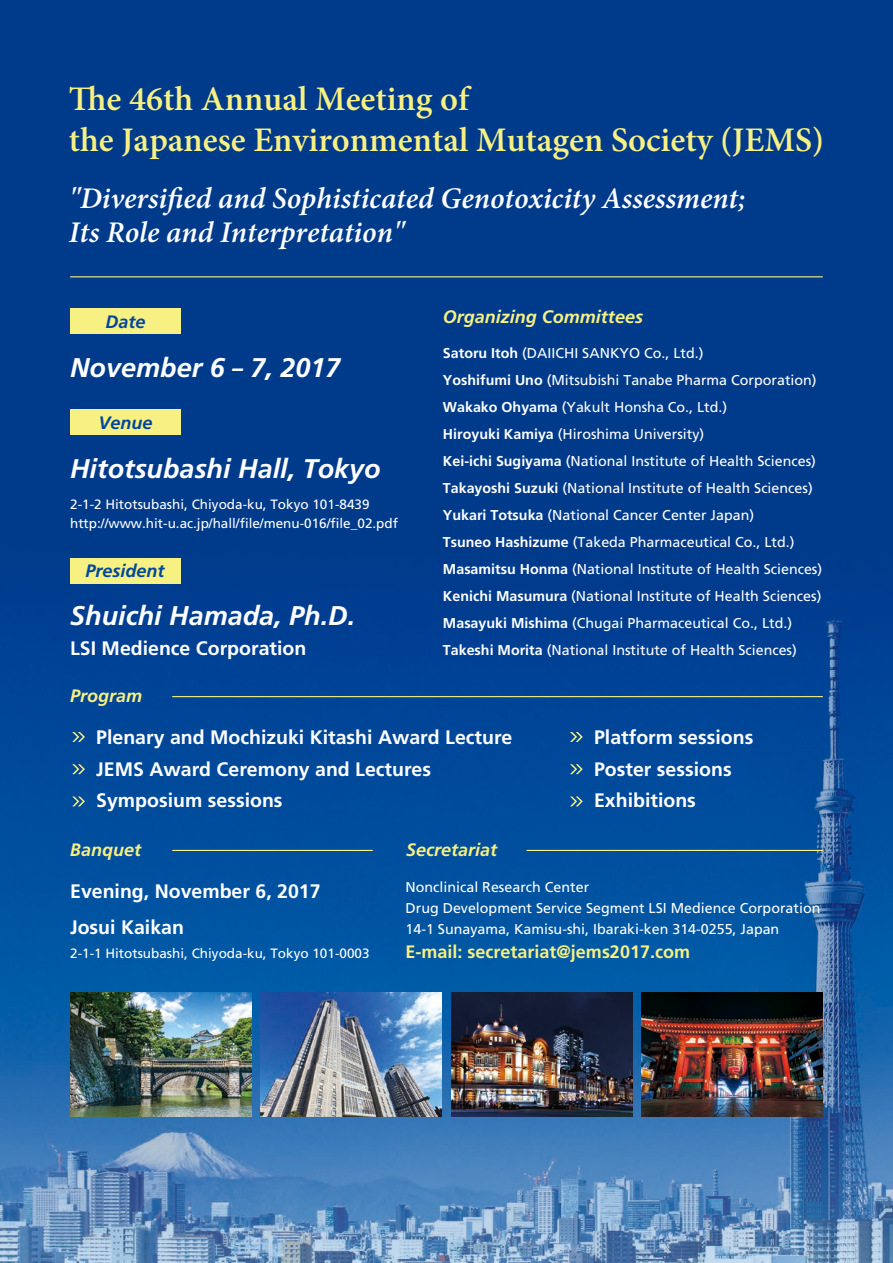
<style>
.page{position:relative;width:893px;height:1263px;background:#003b8b}
.page>*{position:absolute;margin:0;border:0;box-sizing:border-box;transform-origin:0 0}
.t1{font:600 34.5px/41.1px "Minion Pro";color:#f7f082}
.t2{font:italic 600 30px/33.2px "Minion Pro";color:#fff}
.t3{font:italic 700 27px "Frutiger LT Std";color:#fff}
.t4{font:700 19.5px/31.5px "Frutiger LT Std";color:#fff}
.t5{font:italic 700 18px "Frutiger LT Std";color:#f7f082}
.t6{font:700 18px "Frutiger LT Std";color:#f7f082}
.t7{font:italic 700 18px "Frutiger LT Std";color:#00479d}
.t8{font:14.25px/27px "Frutiger LT Std";color:#fff}
.t9{font:13.5px/19.5px "Frutiger LT Std";color:#fff}
.s1{font-weight:700}
</style>
<div class="page">
<img style="left:0;top:583px;width:893px;height:680px">
<svg style="left:72px;top:732px;width:13px;height:10px"></svg>
<svg style="left:72px;top:796px;width:13px;height:10px"></svg>
<svg style="left:72px;top:764px;width:13px;height:10px"></svg>
<svg style="left:570px;top:732px;width:13px;height:10px"></svg>
<svg style="left:570px;top:796px;width:13px;height:10px"></svg>
<svg style="left:570px;top:764px;width:13px;height:10px"></svg>
<hr style="left:172px;top:696px;width:651px;height:1px;background:#f7f082">
<hr style="left:526px;top:850px;width:297px;height:1px;background:#f7f082">
<hr style="left:172px;top:850px;width:201px;height:1px;background:#f7f082">
<img style="left:451px;top:993px;width:181px;height:123px">
<img style="left:641px;top:993px;width:182px;height:123px">
<img style="left:261px;top:993px;width:181px;height:123px">
<img style="left:70px;top:993px;width:182px;height:123px">
<hr style="left:70px;top:276px;width:753px;height:1px;background:#f7f082">
<div style="left:70px;top:308px;width:111px;height:26px;background:#f7f082"></div>
<div style="left:70px;top:409px;width:111px;height:26px;background:#f7f082"></div>
<div style="left:70px;top:558px;width:111px;height:25px;background:#f7f082"></div>
<h1 class="t1" style="left:69px;top:78px;width:757px;text-indent:38px">e 46th Annual Meeting of<br>the Japanese Environmental Mutagen Society (JEMS(</h1>
<h2 class="t2" style="left:69px;top:182px;width:337px">"Diversi<br>Its Role and Interpretation"</h2>
<h2 class="t2" style="left:183px;top:182px;width:564px">ed and Sophisticated Genotoxicity Assessment;</h2>
<p class="t7" style="left:105px;top:311px;width:42px">Date</p>
<h3 class="t3" style="left:70px;top:351px;width:272px">November –6 7, 2017</h3>
<p class="t7" style="left:98px;top:412px;width:56px">Venue</p>
<h3 class="t3" style="left:70px;top:453px;width:312px">Hitotsubashi Hall, Tokyo</h3>
<p class="t9" style="left:70px;top:495px;width:329px">2-1-2 Hitotsubashi, Chiyoda-ku, Tokyo 101-8439 http://www.hit u- .ac j p. /hall/file/menu-016/file_02.pdf</p>
<p class="t7" style="left:86px;top:560px;width:81px">President</p>
<h3 class="t3" style="left:70px;top:600px;width:287px">Shuichi Hamada, Ph D. .</h3>
<h3 class="t4" style="left:70px;top:632px;width:238px">LSI Medience Corporation</h3>
<p class="t5" style="left:70px;top:685px;width:74px">Program</p>
<p class="t5" style="left:443px;top:306px;width:202px">Organizing Committees</p>
<p class="t8" style="left:443px;top:339px;width:381px"><span class="s1">Satoru Itoh</span> (DAIICHI SANKYO Co., Ltd (.<br><span class="s1">Yoshifumi Uno</span> (Mitsubishi Tanabe Pharma Corporation( <span class="s1">Wakako Ohyama</span> (Yakult Honsha Co., Ltd (.<br><span class="s1">Hiroyuki Kamiya</span> (Hiroshima University(<br><span class="s1">Kei-ichi Sugiyama</span> (National Institute of Health Sciences( <span class="s1">Takayoshi Suzuki</span> (National Institute of Health Sciences( <span class="s1">Yukari Totsuka</span> (National Cancer Center Japan(<br><span class="s1">Tsuneo Hashizume</span> (Takeda Pharmaceutical Co., Ltd (.<br><span class="s1">Masamitsu Honma</span> (National Institute of Health Sciences( <span class="s1">Kenichi Masumura</span> (National Institute of Health Sciences( <span class="s1">Masayuki Mishima</span> (Chugai Pharmaceutical Co., Ltd (.<br><span class="s1">Takeshi Morita</span> (National Institute of Health Sciences(</p>
<h3 class="t4" style="left:96px;top:722px;width:418px">Plenary and Mochizuki Kitashi Award Lecture<br>JEMS Award Ceremony and Lectures<br>Symposium sessions</h3>
<h3 class="t4" style="left:594px;top:722px;width:161px">Platform sessions<br>Poster sessions<br>Exhibitions</h3>
<p class="t5" style="left:70px;top:839px;width:73px">Banquet</p>
<h3 class="t4" style="left:70px;top:873px;width:252px;line-height:36px">Evening, November 6, 2017<br>Josui Kaikan</h3>
<p class="t9" style="left:70px;top:943px;width:301px">2-1-1 Hitotsubashi, Chiyoda-ku, Tokyo 101-0003</p>
<p class="t5" style="left:406px;top:839px;width:93px">Secretariat</p>
<p class="t8" style="left:405px;top:877px;width:416px;line-height:21px">Nonclinical Research Center<br>Drug Development Service Segment LSI Medience Corporation<br>14-1 Sunayama, Kamisu-shi, Ibaraki-ken 314-0255, Japan</p>
<p class="t6" style="left:405px;top:941px;width:286px">-E mail: secretariat@jems2017.com</p>
</div>
